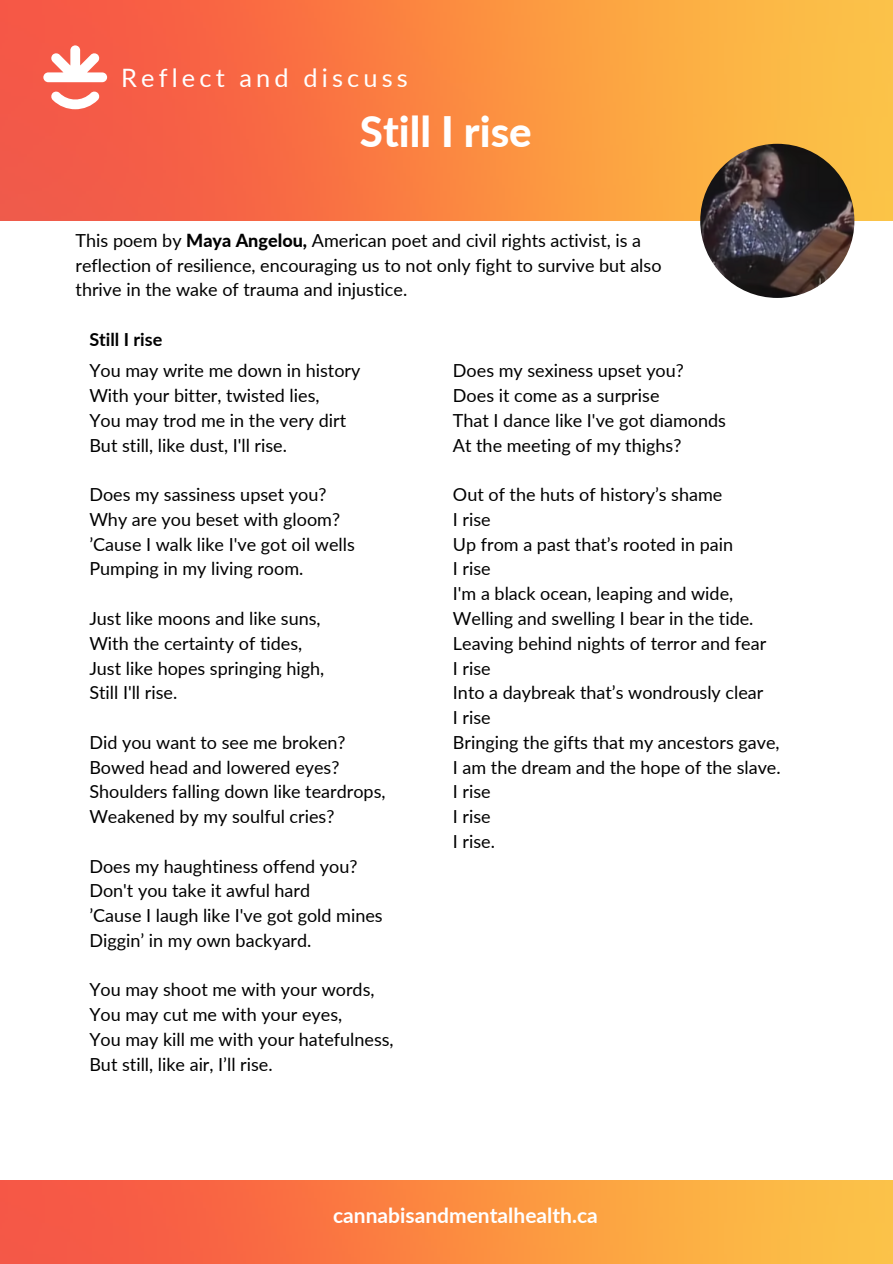
<style>
.page{position:relative;width:893px;height:1264px;background:#fff}
.page>*{position:absolute;margin:0;border:0;box-sizing:border-box;transform-origin:0 0}
.t1{font:800 42px "Lato";color:#fff}
.t2{font:25.35px "Lato";letter-spacing:.165em;color:#fff}
.t3{font:700 21px "Lato";color:#fff}
.t4{font:18px "Lato";color:#000}
.t5{font:700 18px "Lato";color:#000}
.s1{font-weight:800}
</style>
<div class="page">
<img style="left:0;top:0;width:892px;height:220px">
<svg style="left:43px;top:45px;width:64px;height:37px"></svg>
<svg style="left:51px;top:91px;width:49px;height:18px"></svg>
<img style="left:0;top:1180px;width:892px;height:83px">
<img style="left:700px;top:144px;width:154px;height:154px;border-radius:50%">
<p class="t2" style="left:121px;top:62px;width:288px">Reflect and discuss</p>
<p class="t1" style="left:360px;top:105px;width:173px">Still I rise</p>
<p class="t4" style="left:76px;top:229px;width:567px">This poem by <span class="s1">Maya Angelou,</span> American poet and civil rights activist, is a</p>
<h2 class="t4" style="left:76px;top:254px;width:587px">reflection of resilience, encouraging us to not only fight to survive but also</h2>
<h1 class="t4" style="left:76px;top:279px;width:333px">thrive in the wake of trauma and injustice.</h1>
<p class="t5" style="left:89px;top:328px;width:74px">Still I rise</p>
<p class="t4" style="left:89px;top:359px;width:272px">You may write me down in history</p>
<h4 class="t4" style="left:89px;top:384px;width:232px">With your bitter, twisted lies,</h4>
<p class="t4" style="left:89px;top:409px;width:258px">You may trod me in the very dirt</p>
<p class="t4" style="left:89px;top:434px;width:199px">But still, like dust, I'll rise.</p>
<p class="t4" style="left:89px;top:483px;width:238px">Does my sassiness upset you?</p>
<p class="t4" style="left:89px;top:508px;width:252px">Why are you beset with gloom?</p>
<p class="t4" style="left:89px;top:533px;width:267px">’Cause I walk like I've got oil wells</p>
<p class="t4" style="left:89px;top:557px;width:215px">Pumping in my living room.</p>
<p class="t4" style="left:89px;top:607px;width:233px">Just like moons and like suns,</p>
<p class="t4" style="left:89px;top:632px;width:214px">With the certainty of tides,</p>
<p class="t4" style="left:89px;top:656px;width:236px">Just like hopes springing high,</p>
<p class="t4" style="left:89px;top:681px;width:89px">Still I'll rise.</p>
<p class="t4" style="left:89px;top:731px;width:258px">Did you want to see me broken?</p>
<p class="t4" style="left:89px;top:755px;width:251px">Bowed head and lowered eyes?</p>
<p class="t4" style="left:89px;top:780px;width:298px">Shoulders falling down like teardrops,</p>
<p class="t4" style="left:89px;top:805px;width:246px">Weakened by my soulful cries?</p>
<p class="t4" style="left:89px;top:854px;width:270px">Does my haughtiness offend you?</p>
<p class="t4" style="left:89px;top:879px;width:222px">Don't you take it awful hard</p>
<p class="t4" style="left:89px;top:904px;width:295px">’Cause I laugh like I've got gold mines</p>
<p class="t4" style="left:89px;top:929px;width:224px">Diggin’ in my own backyard.</p>
<p class="t4" style="left:89px;top:978px;width:287px">You may shoot me with your words,</p>
<p class="t4" style="left:89px;top:1003px;width:254px">You may cut me with your eyes,</p>
<p class="t4" style="left:89px;top:1028px;width:306px">You may kill me with your hatefulness,</p>
<p class="t4" style="left:89px;top:1052px;width:185px">But still, like air, I’ll rise.</p>
<p class="t4" style="left:453px;top:359px;width:232px">Does my sexiness upset you?</p>
<p class="t4" style="left:453px;top:384px;width:208px">Does it come as a surprise</p>
<p class="t4" style="left:453px;top:409px;width:274px">That I dance like I've got diamonds</p>
<p class="t4" style="left:453px;top:434px;width:230px">At the meeting of my thighs?</p>
<p class="t4" style="left:453px;top:483px;width:271px">Out of the huts of history’s shame</p>
<p class="t4" style="left:453px;top:508px;width:39px">I rise</p>
<p class="t4" style="left:453px;top:533px;width:281px">Up from a past that’s rooted in pain</p>
<p class="t4" style="left:453px;top:557px;width:39px">I rise</p>
<p class="t4" style="left:453px;top:582px;width:282px">I'm a black ocean, leaping and wide,</p>
<p class="t4" style="left:453px;top:607px;width:302px">Welling and swelling I bear in the tide.</p>
<p class="t4" style="left:453px;top:632px;width:315px">Leaving behind nights of terror and fear</p>
<p class="t4" style="left:453px;top:656px;width:39px">I rise</p>
<p class="t4" style="left:453px;top:681px;width:312px">Into a daybreak that’s wondrously clear</p>
<p class="t4" style="left:453px;top:706px;width:39px">I rise</p>
<p class="t4" style="left:453px;top:731px;width:328px">Bringing the gifts that my ancestors gave,</p>
<p class="t4" style="left:453px;top:755px;width:329px">I am the dream and the hope of the slave.</p>
<p class="t4" style="left:453px;top:780px;width:39px">I rise</p>
<p class="t4" style="left:453px;top:805px;width:39px">I rise</p>
<p class="t4" style="left:453px;top:830px;width:44px">I rise.</p>
<p class="t3" style="left:333px;top:1202px;width:266px">cannabisandmentalhealth.ca</p>
</div>
